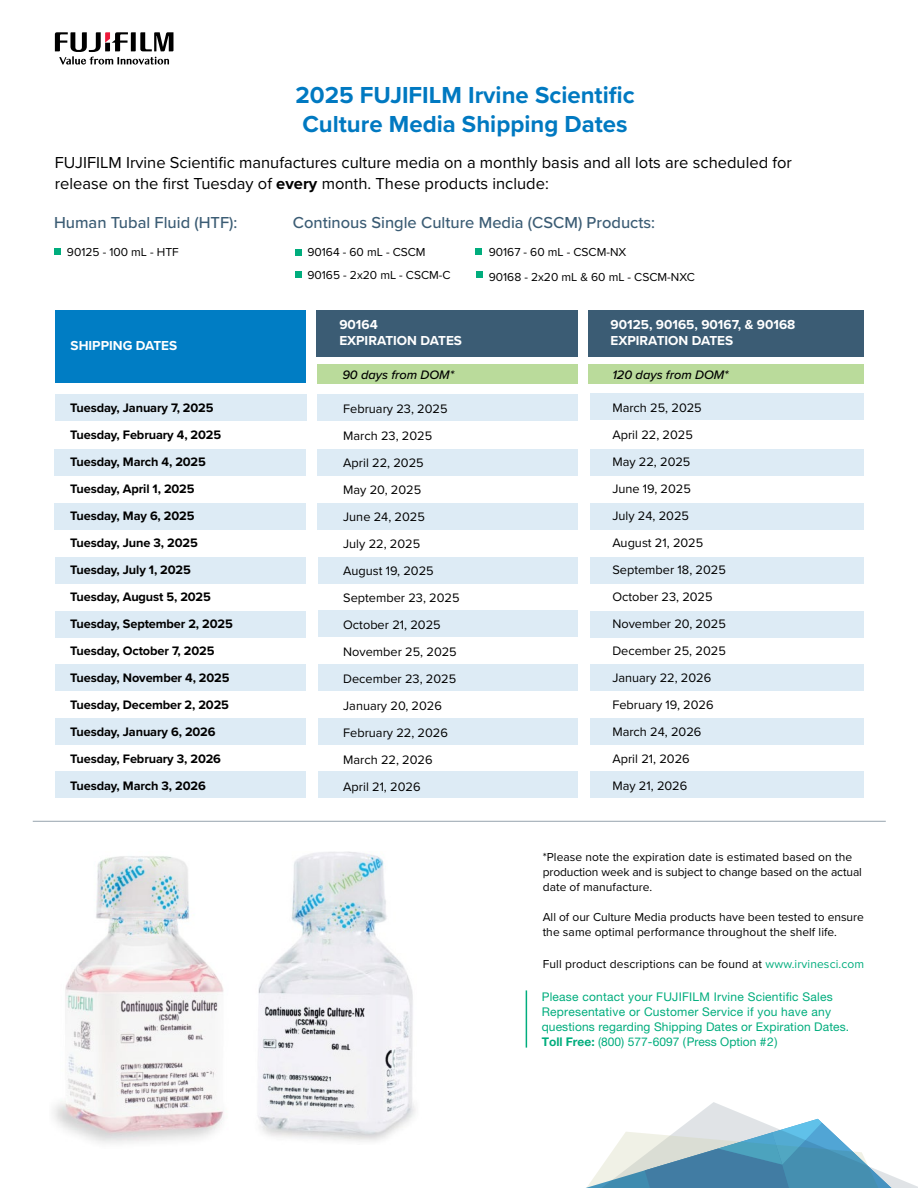
<style>
.page{position:relative;width:918px;height:1188px;background:#fff}
.page>*{position:absolute;margin:0;border:0;box-sizing:border-box;transform-origin:0 0}
.t1{font:700 24px/28.5px "Proxima Nova";color:#0079c1}
.t2{font:16.5px/21px "Proxima Nova";color:#000}
.t3{font:500 16.5px "Proxima Nova";color:#3b5c74}
.t4{font:700 13.5px/16.5px "Proxima Nova";color:#fff}
.t5{font:12.75px/27px "Proxima Nova";color:#000}
.t6{font:700 12.75px/27px "Proxima Nova";letter-spacing:-.01em;color:#000}
.t7{font:italic 500 12.75px "Proxima Nova";color:#000}
.t8{font:12px/15px "Proxima Nova";color:#000}
.t9{font:12px/15px "Helvetica Neue LT Pro";letter-spacing:.02em;color:#00ad7d}
.s1{font-weight:700}
.s2{color:#00ad7d}
</style>
<div class="page">
<div style="left:590px;top:718px;width:273px;height:27px;background:#ddebf5"></div>
<div style="left:590px;top:772px;width:273px;height:26px;background:#ddebf5"></div>
<div style="left:318px;top:718px;width:260px;height:26px;background:#ddebf5"></div>
<div style="left:318px;top:771px;width:260px;height:27px;background:#ddebf5"></div>
<div style="left:55px;top:718px;width:251px;height:26px;background:#ddebf5"></div>
<div style="left:55px;top:772px;width:251px;height:26px;background:#ddebf5"></div>
<div style="left:590px;top:557px;width:274px;height:27px;background:#ddebf5"></div>
<div style="left:590px;top:611px;width:274px;height:26px;background:#ddebf5"></div>
<div style="left:590px;top:664px;width:274px;height:27px;background:#ddebf5"></div>
<div style="left:318px;top:557px;width:260px;height:26px;background:#ddebf5"></div>
<div style="left:318px;top:611px;width:260px;height:26px;background:#ddebf5"></div>
<div style="left:318px;top:664px;width:260px;height:27px;background:#ddebf5"></div>
<div style="left:56px;top:557px;width:250px;height:27px;background:#ddebf5"></div>
<div style="left:56px;top:611px;width:250px;height:26px;background:#ddebf5"></div>
<div style="left:56px;top:664px;width:250px;height:27px;background:#ddebf5"></div>
<div style="left:318px;top:394px;width:260px;height:27px;background:#ddebf5"></div>
<div style="left:318px;top:450px;width:260px;height:26px;background:#ddebf5"></div>
<div style="left:318px;top:504px;width:260px;height:26px;background:#ddebf5"></div>
<div style="left:590px;top:394px;width:274px;height:26px;background:#ddebf5"></div>
<div style="left:590px;top:449px;width:274px;height:27px;background:#ddebf5"></div>
<div style="left:590px;top:503px;width:274px;height:27px;background:#ddebf5"></div>
<svg style="left:55px;top:32px;width:118px;height:33px"></svg>
<div style="left:55px;top:395px;width:251px;height:26px;background:#ddebf5"></div>
<div style="left:54px;top:449px;width:251px;height:27px;background:#ddebf5"></div>
<div style="left:54px;top:503px;width:251px;height:27px;background:#ddebf5"></div>
<div style="left:317px;top:310px;width:261px;height:47px;background:#3b5c74"></div>
<div style="left:589px;top:310px;width:275px;height:46px;background:#3b5c74"></div>
<div style="left:318px;top:364px;width:260px;height:19px;background:#badb9b"></div>
<div style="left:589px;top:364px;width:275px;height:19px;background:#badb9b"></div>
<div style="left:56px;top:310px;width:250px;height:73px;background:#007dc4"></div>
<svg style="left:586px;top:1102px;width:332px;height:86px"></svg>
<img style="left:53px;top:856px;width:171px;height:287px">
<img style="left:258px;top:852px;width:158px;height:290px">
<hr style="left:526px;top:990px;width:1px;height:58px;background:#00ad7d">
<hr style="left:33px;top:821px;width:853px;height:1px;background:#97a4ae">
<div style="left:295px;top:249px;width:6px;height:7px;background:#00ad7d"></div>
<svg style="left:295px;top:272px;width:6px;height:6px"></svg>
<svg style="left:476px;top:272px;width:6px;height:6px"></svg>
<svg style="left:476px;top:248px;width:6px;height:6px"></svg>
<svg style="left:55px;top:249px;width:6px;height:6px"></svg>
<h1 class="t1" style="left:295px;top:80px;width:341px">2025 FUJIFILM Irvine Scientific<br>Culture Media Shipping Dates</h1>
<p class="t2" style="left:55px;top:151px;width:739px">FUJIFILM Irvine Scientific manufactures culture media on a monthly basis and all lots are scheduled for release on the first Tuesday of <span class="s1">every</span> month. These products include:</p>
<p class="t3" style="left:54px;top:210px;width:185px">Human Tubal Fluid (HTF):</p>
<p class="t3" style="left:293px;top:210px;width:364px">Continous Single Culture Media (CSCM) Products:</p>
<p class="t8" style="left:67px;top:244px;width:113px">90125 - 100 mL - HTF</p>
<p class="t4" style="left:71px;top:337px;width:108px">SHIPPING DATES</p>
<p class="t4" style="left:78px;top:341px;width:108px">SHIPPING DATES</p>
<p class="t8" style="left:307px;top:240px;width:145px;line-height:22.5px">90164 - 60 mL - CSCM<br>90165 - 2x20 mL - CSCM-C</p>
<p class="t8" style="left:489px;top:239px;width:208px;line-height:24.9px">90167 - 60 mL - CSCM-NX<br>90168 - 2x20 mL &amp; 60 mL - CSCM-NXC</p>
<p class="t4" style="left:339px;top:316px;width:124px">90164<br>EXPIRATION DATES</p>
<p class="t4" style="left:611px;top:316px;width:186px">90125, 90165, 90167, &amp; 90168<br>EXPIRATION DATES</p>
<p class="t7" style="left:342px;top:365px;width:113px">90 days from DOM*</p>
<p class="t7" style="left:612px;top:365px;width:118px">120 days from DOM*</p>
<p class="t6" style="left:70px;top:394px;width:164px">Tuesday, January 7, 2025<br>Tuesday, February 4, 2025<br>Tuesday, March 4, 2025<br>Tuesday, April 1, 2025<br>Tuesday, May 6, 2025<br>Tuesday, June 3, 2025<br>Tuesday, July 1, 2025<br>Tuesday, August 5, 2025<br>Tuesday, September 2, 2025<br>Tuesday, October 7, 2025<br>Tuesday, November 4, 2025<br>Tuesday, December 2, 2025<br>Tuesday, January 6, 2026<br>Tuesday, February 3, 2026<br>Tuesday, March 3, 2026</p>
<p class="t5" style="left:343px;top:395px;width:118px">February 23, 2025<br>March 23, 2025<br>April 22, 2025<br>May 20, 2025<br>June 24, 2025<br>July 22, 2025<br>August 19, 2025<br>September 23, 2025<br>October 21, 2025<br>November 25, 2025<br>December 23, 2025<br>January 20, 2026<br>February 22, 2026<br>March 22, 2026<br>April 21, 2026</p>
<p class="t5" style="left:612px;top:394px;width:115px">March 25, 2025<br>April 22, 2025<br>May 22, 2025<br>June 19, 2025<br>July 24, 2025<br>August 21, 2025<br>September 18, 2025<br>October 23, 2025<br>November 20, 2025<br>December 25, 2025<br>January 22, 2026<br>February 19, 2026<br>March 24, 2026<br>April 21, 2026<br>May 21, 2026</p>
<p class="t8" style="left:543px;top:849px;width:321px">*Please note the expiration date is estimated based on the production week and is subject to change based on the actual date of manufacture.</p>
<p class="t8" style="left:543px;top:909px;width:323px">All of our Culture Media products have been tested to ensure the same optimal performance throughout the shelf life.</p>
<p class="t8" style="left:543px;top:956px;width:323px">Full product descriptions can be found at <span class="s2">www.irvinesci.com</span></p>
<p class="t9" style="left:542px;top:989px;width:309px">Please contact your FUJIFILM Irvine Scientific Sales Representative or Customer Service if you have any questions regarding Shipping Dates or Expiration Dates.<br><span class="s1">Toll Free:</span> (800) 577-6097 (Press Option #2)</p>
</div>
